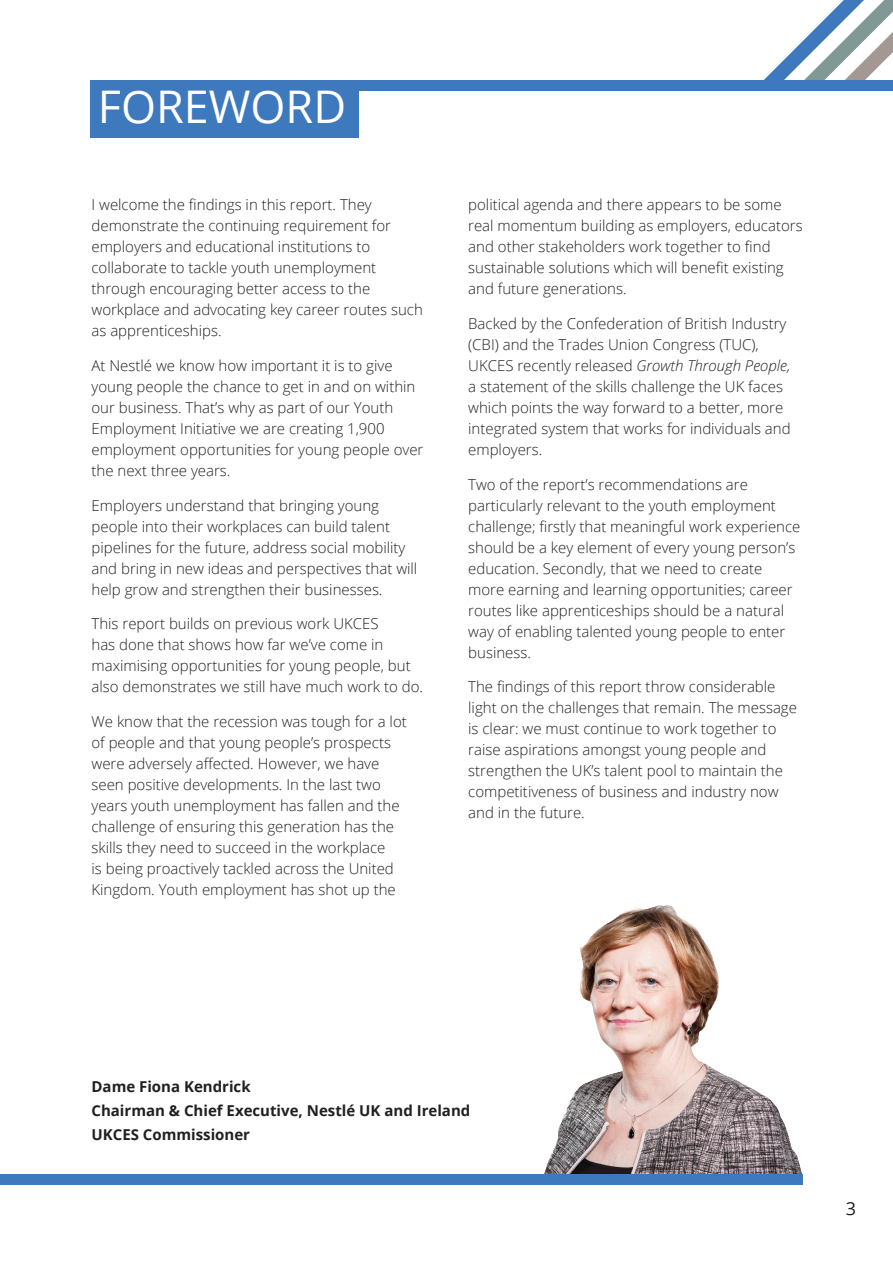
<style>
.page{position:relative;width:893px;height:1263px;background:#fff}
.page>*{position:absolute;margin:0;border:0;box-sizing:border-box;transform-origin:0 0}
.t1{font:45px "Open Sans";color:#fff}
.t2{font:18px "Open Sans";color:#231f20}
.t3{font:300 15px/21px "Open Sans";color:#231f20}
.t4{font:700 15px "Open Sans";color:#231f20}
.s1{font-style:italic}
</style>
<div class="page">
<svg style="left:764px;top:0;width:129px;height:80px"></svg>
<img style="left:544px;top:905px;width:258px;height:269px">
<div style="left:90px;top:80px;width:268px;height:58px;background:#3e79bd"></div>
<div style="left:90px;top:80px;width:803px;height:10px;background:#3e79bd"></div>
<div style="left:0;top:1174px;width:803px;height:10px;background:#3e79bd"></div>
<p class="t1" style="left:98px;top:76px;width:250px">FOREWORD</p>
<p class="t3" style="left:92px;top:194px;width:333px">I welcome the findings in this report. They demonstrate the continuing requirement for employers and educational institutions to collaborate to tackle youth unemployment through encouraging better access to the workplace and advocating key career routes such as apprenticeships.</p>
<p class="t3" style="left:92px;top:355px;width:333px">At Nestlé we know how important it is to give young people the chance to get in and on within our business. That’s why as part of our Youth Employment Initiative we are creating 1,900 employment opportunities for young people over the next three years.</p>
<p class="t3" style="left:92px;top:494px;width:327px">Employers understand that bringing young people into their workplaces can build talent pipelines for the future, address social mobility and bring in new ideas and perspectives that will help grow and strengthen their businesses.</p>
<p class="t3" style="left:92px;top:613px;width:333px">This report builds on previous work UKCES<br>has done that shows how far we’ve come in maximising opportunities for young people, but also demonstrates we still have much work to do.</p>
<p class="t3" style="left:92px;top:710px;width:317px">We know that the recession was tough for a lot of people and that young people’s prospects were adversely affected. However, we have seen positive developments. In the last two years youth unemployment has fallen and the challenge of ensuring this generation has the skills they need to succeed in the workplace<br>is being proactively tackled across the United Kingdom. Youth employment has shot up the</p>
<p class="t3" style="left:468px;top:194px;width:336px">political agenda and there appears to be some real momentum building as employers, educators and other stakeholders work together to find sustainable solutions which will benefit existing and future generations.</p>
<p class="t3" style="left:468px;top:313px;width:324px">Backed by the Confederation of British Industry (CBI) and the Trades Union Congress (TUC), UKCES recently released <span class="s1">Growth Through People, </span>a statement of the skills challenge the UK faces which points the way forward to a better, more integrated system that works for individuals and employers.</p>
<p class="t3" style="left:468px;top:473px;width:334px">Two of the report’s recommendations are particularly relevant to the youth employment challenge; firstly that meaningful work experience should be a key element of every young person’s education. Secondly, that we need to create more earning and learning opportunities; career routes like apprenticeships should be a natural way of enabling talented young people to enter business.</p>
<p class="t3" style="left:468px;top:676px;width:330px">The findings of this report throw considerable light on the challenges that remain. The message is clear: we must continue to work together to raise aspirations amongst young people and strengthen the UK’s talent pool to maintain the competitiveness of business and industry now and in the future.</p>
<p class="t4" style="left:92px;top:1076px;width:161px">Dame Fiona Kendrick</p>
<p class="t4" style="left:92px;top:1100px;width:380px">Chairman &amp; Chief Executive, Nestlé UK and Ireland</p>
<p class="t4" style="left:92px;top:1124px;width:160px">UKCES Commissioner</p>
<p class="t2" style="left:846px;top:1196px;width:12px">3</p>
</div>
